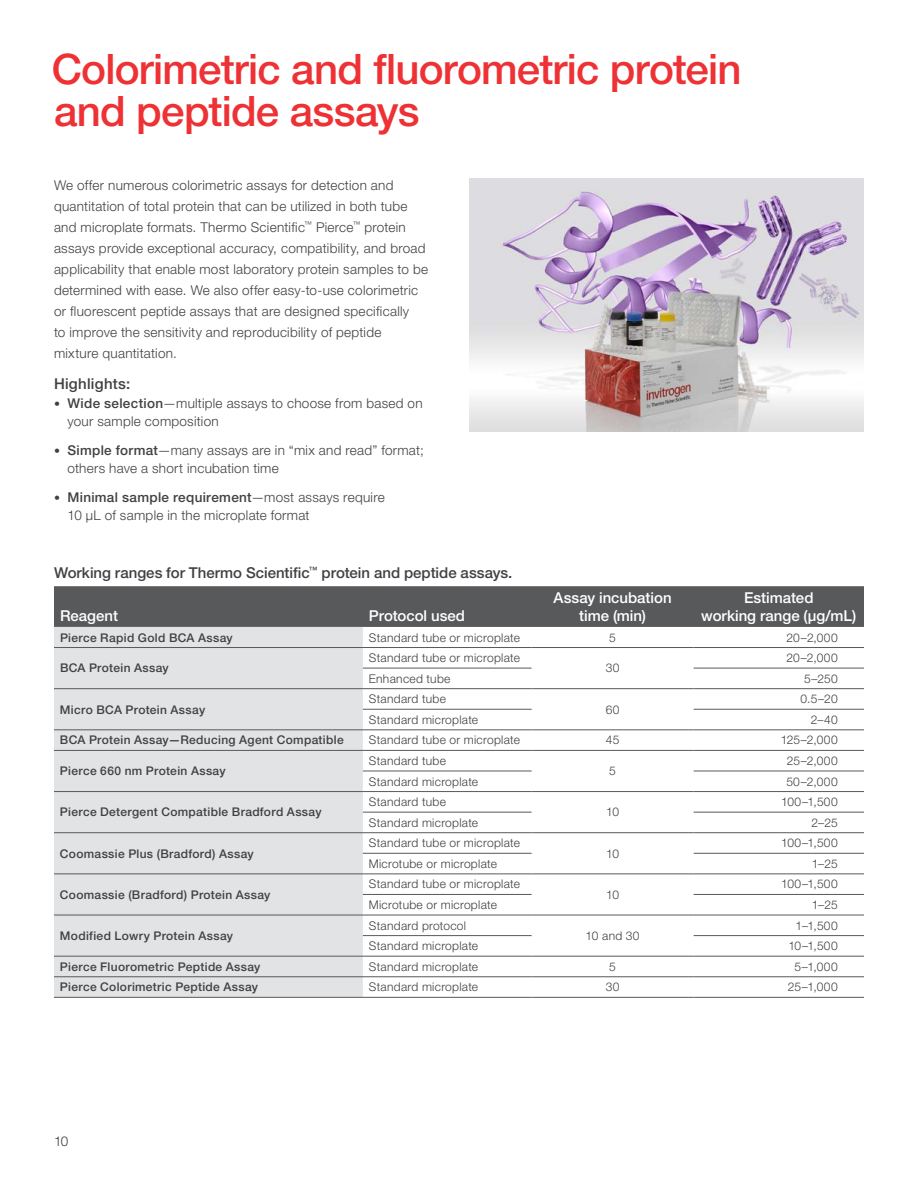
<style>
.page{position:relative;width:918px;height:1188px;background:#fff}
.page>*{position:absolute;margin:0;border:0;box-sizing:border-box;transform-origin:0 0}
.t1{font:500 42px/42px "Helvetica Neue LTW1 G";letter-spacing:-.02em;color:#ee3134}
.t2{font:500 15px/18px "Helvetica Neue LTW1 G";color:#fff;text-align:center}
.t3{font:500 15px "Helvetica Neue LTW1 G";color:#414042}
.t4{font:500 15px "Helvetica Neue LTW1 G";letter-spacing:.02em;color:#414042}
.t5{font:300 13.5px/21px "Helvetica Neue LTW1 G";letter-spacing:.02em;color:#414042}
.t6{font:300 12px "Helvetica Neue LTW1 G";letter-spacing:.025em;color:#414042}
.t7{font:500 12px "Helvetica Neue LTW1 G";letter-spacing:.025em;color:#414042}
.s1{font-size:12px}
.s2{font-weight:500}
</style>
<div class="page">
<div style="left:54px;top:586px;width:810px;height:41px;background:#58595b"></div>
<div style="left:54px;top:627px;width:309px;height:164px;background:#e2e3e4"></div>
<div style="left:54px;top:648px;width:309px;height:102px;background:#e2e3e4"></div>
<div style="left:54px;top:792px;width:309px;height:205px;background:#e2e3e4"></div>
<hr style="left:363px;top:709px;width:169px;height:1px;background:#58595b">
<hr style="left:694px;top:709px;width:170px;height:1px;background:#58595b">
<hr style="left:54px;top:730px;width:309px;height:1px;background:#58595b">
<hr style="left:363px;top:730px;width:169px;height:1px;background:#58595b">
<hr style="left:532px;top:730px;width:162px;height:1px;background:#58595b">
<hr style="left:694px;top:730px;width:170px;height:1px;background:#58595b">
<hr style="left:54px;top:750px;width:309px;height:1px;background:#58595b">
<hr style="left:363px;top:750px;width:169px;height:1px;background:#58595b">
<hr style="left:532px;top:750px;width:162px;height:1px;background:#58595b">
<hr style="left:694px;top:750px;width:170px;height:1px;background:#58595b">
<hr style="left:363px;top:771px;width:169px;height:1px;background:#58595b">
<hr style="left:694px;top:771px;width:170px;height:1px;background:#58595b">
<hr style="left:363px;top:791px;width:169px;height:1px;background:#58595b">
<hr style="left:694px;top:791px;width:170px;height:1px;background:#58595b">
<hr style="left:363px;top:812px;width:169px;height:1px;background:#58595b">
<hr style="left:694px;top:812px;width:170px;height:1px;background:#58595b">
<hr style="left:363px;top:832px;width:169px;height:1px;background:#58595b">
<hr style="left:694px;top:832px;width:170px;height:1px;background:#58595b">
<hr style="left:363px;top:853px;width:169px;height:1px;background:#58595b">
<hr style="left:694px;top:853px;width:170px;height:1px;background:#58595b">
<hr style="left:54px;top:874px;width:309px;height:1px;background:#58595b">
<hr style="left:363px;top:874px;width:169px;height:1px;background:#58595b">
<hr style="left:532px;top:874px;width:162px;height:1px;background:#58595b">
<hr style="left:694px;top:874px;width:170px;height:1px;background:#58595b">
<hr style="left:363px;top:894px;width:169px;height:1px;background:#58595b">
<hr style="left:694px;top:894px;width:170px;height:1px;background:#58595b">
<hr style="left:54px;top:915px;width:309px;height:1px;background:#58595b">
<hr style="left:363px;top:915px;width:169px;height:1px;background:#58595b">
<hr style="left:532px;top:915px;width:162px;height:1px;background:#58595b">
<hr style="left:694px;top:915px;width:170px;height:1px;background:#58595b">
<hr style="left:363px;top:935px;width:169px;height:1px;background:#58595b">
<hr style="left:694px;top:935px;width:170px;height:1px;background:#58595b">
<hr style="left:54px;top:956px;width:309px;height:1px;background:#58595b">
<hr style="left:363px;top:956px;width:169px;height:1px;background:#58595b">
<hr style="left:532px;top:956px;width:162px;height:1px;background:#58595b">
<hr style="left:694px;top:956px;width:170px;height:1px;background:#58595b">
<hr style="left:54px;top:977px;width:309px;height:1px;background:#58595b">
<hr style="left:363px;top:977px;width:169px;height:1px;background:#58595b">
<hr style="left:532px;top:977px;width:162px;height:1px;background:#58595b">
<hr style="left:694px;top:977px;width:170px;height:1px;background:#58595b">
<hr style="left:54px;top:997px;width:309px;height:1px;background:#58595b">
<hr style="left:363px;top:997px;width:169px;height:1px;background:#58595b">
<hr style="left:532px;top:997px;width:162px;height:1px;background:#58595b">
<hr style="left:694px;top:997px;width:170px;height:1px;background:#58595b">
<hr style="left:54px;top:647px;width:309px;height:1px;background:#58595b">
<hr style="left:363px;top:647px;width:169px;height:1px;background:#58595b">
<hr style="left:532px;top:647px;width:162px;height:1px;background:#58595b">
<hr style="left:694px;top:647px;width:170px;height:1px;background:#58595b">
<hr style="left:363px;top:668px;width:169px;height:1px;background:#58595b">
<hr style="left:694px;top:668px;width:170px;height:1px;background:#58595b">
<hr style="left:54px;top:688px;width:309px;height:1px;background:#58595b">
<hr style="left:363px;top:688px;width:169px;height:1px;background:#58595b">
<hr style="left:532px;top:688px;width:162px;height:1px;background:#58595b">
<hr style="left:694px;top:688px;width:170px;height:1px;background:#58595b">
<hr style="left:54px;top:791px;width:309px;height:1px;background:#58595b">
<hr style="left:532px;top:791px;width:162px;height:1px;background:#58595b">
<hr style="left:54px;top:832px;width:309px;height:1px;background:#58595b">
<hr style="left:532px;top:832px;width:162px;height:1px;background:#58595b">
<img style="left:470px;top:179px;width:394px;height:253px">
<h1 class="t1" style="left:52px;top:48px;width:691px">Colorimetric and fluorometric protein and peptide assays</h1>
<p class="t5" style="left:54px;top:174px;width:376px">We offer numerous colorimetric assays for detection and quantitation of total protein that can be utilized in both tube and microplate formats. Thermo Scientific<sup>™</sup> Pierce<sup>™</sup> protein assays provide exceptional accuracy, compatibility, and broad applicability that enable most laboratory protein samples to be determined with ease. We also offer easy-to-use colorimetric or fluorescent peptide assays that are designed specifically<br>to improve the sensitivity and reproducibility of peptide mixture quantitation.</p>
<p class="t4" style="left:54px;top:375px;width:78px">Highlights:</p>
<p class="t5" style="left:68px;top:394px;width:357px;line-height:18px;text-indent:-14px"><span class="s1">•</span> <span class="s2">Wide selection</span>—multiple assays to choose from based on your sample composition</p>
<p class="t5" style="left:68px;top:441px;width:358px;line-height:18px;text-indent:-14px"><span class="s1">•</span> <span class="s2">Simple format</span>—many assays are in “mix and read” format; others have a short incubation time</p>
<p class="t5" style="left:68px;top:488px;width:319px;line-height:18px;text-indent:-14px"><span class="s1">•</span> <span class="s2">Minimal sample requirement</span>—most assays require<br>10 µL of sample in the microplate format</p>
<p class="t3" style="left:54px;top:564px;width:460px">Working ranges for Thermo Scientific<sup>™</sup> protein and peptide assays.</p>
<p class="t2" style="left:60px;top:607px;width:60px">Reagent</p>
<p class="t2" style="left:369px;top:607px;width:98px">Protocol used</p>
<p class="t2" style="left:554px;top:589px;width:119px">Assay incubation time (min)</p>
<p class="t2" style="left:701px;top:589px;width:156px">Estimated<br>working range (μg/mL)</p>
<p class="t7" style="left:60px;top:630px;width:174px">Pierce Rapid Gold BCA Assay</p>
<p class="t6" style="left:369px;top:630px;width:153px">Standard tube or microplate</p>
<p class="t6" style="left:609px;top:630px;width:8px">5</p>
<p class="t6" style="left:787px;top:630px;width:53px">20–2,000</p>
<p class="t7" style="left:60px;top:661px;width:110px">BCA Protein Assay</p>
<p class="t6" style="left:369px;top:650px;width:153px">Standard tube or microplate</p>
<p class="t6" style="left:787px;top:650px;width:53px">20–2,000</p>
<p class="t6" style="left:606px;top:661px;width:15px">30</p>
<p class="t6" style="left:369px;top:671px;width:83px">Enhanced tube</p>
<p class="t6" style="left:804px;top:671px;width:35px">5–250</p>
<p class="t7" style="left:60px;top:702px;width:147px">Micro BCA Protein Assay</p>
<p class="t6" style="left:369px;top:692px;width:79px">Standard tube</p>
<p class="t6" style="left:801px;top:692px;width:39px">0.5–20</p>
<p class="t6" style="left:606px;top:702px;width:15px">60</p>
<p class="t6" style="left:369px;top:712px;width:111px">Standard microplate</p>
<p class="t6" style="left:811px;top:712px;width:29px">2–40</p>
<p class="t7" style="left:60px;top:733px;width:285px">BCA Protein Assay—Reducing Agent Compatible</p>
<p class="t6" style="left:369px;top:733px;width:153px">Standard tube or microplate</p>
<p class="t6" style="left:606px;top:733px;width:15px">45</p>
<p class="t6" style="left:781px;top:733px;width:58px">125–2,000</p>
<p class="t7" style="left:60px;top:764px;width:167px">Pierce 660 nm Protein Assay</p>
<p class="t6" style="left:369px;top:753px;width:79px">Standard tube</p>
<p class="t6" style="left:787px;top:753px;width:52px">25–2,000</p>
<p class="t6" style="left:609px;top:764px;width:8px">5</p>
<p class="t6" style="left:369px;top:774px;width:111px">Standard microplate</p>
<p class="t6" style="left:786px;top:774px;width:53px">50–2,000</p>
<p class="t7" style="left:60px;top:805px;width:263px">Pierce Detergent Compatible Bradford Assay</p>
<p class="t6" style="left:369px;top:795px;width:79px">Standard tube</p>
<p class="t6" style="left:781px;top:795px;width:58px">100–1,500</p>
<p class="t6" style="left:606px;top:805px;width:14px">10</p>
<p class="t6" style="left:369px;top:815px;width:111px">Standard microplate</p>
<p class="t6" style="left:811px;top:815px;width:28px">2–25</p>
<p class="t7" style="left:60px;top:846px;width:195px">Coomassie Plus (Bradford) Assay</p>
<p class="t6" style="left:369px;top:836px;width:153px">Standard tube or microplate</p>
<p class="t6" style="left:781px;top:836px;width:58px">100–1,500</p>
<p class="t6" style="left:606px;top:846px;width:14px">10</p>
<p class="t6" style="left:369px;top:856px;width:130px">Microtube or microplate</p>
<p class="t6" style="left:812px;top:856px;width:28px">1–25</p>
<p class="t7" style="left:60px;top:887px;width:212px">Coomassie (Bradford) Protein Assay</p>
<p class="t6" style="left:369px;top:877px;width:153px">Standard tube or microplate</p>
<p class="t6" style="left:781px;top:877px;width:58px">100–1,500</p>
<p class="t6" style="left:606px;top:887px;width:14px">10</p>
<p class="t6" style="left:369px;top:897px;width:130px">Microtube or microplate</p>
<p class="t6" style="left:812px;top:897px;width:28px">1–25</p>
<p class="t7" style="left:60px;top:928px;width:175px">Modified Lowry Protein Assay</p>
<p class="t6" style="left:369px;top:918px;width:99px">Standard protocol</p>
<p class="t6" style="left:796px;top:918px;width:44px">1–1,500</p>
<p class="t6" style="left:586px;top:928px;width:55px">10 and 30</p>
<p class="t6" style="left:369px;top:939px;width:111px">Standard microplate</p>
<p class="t6" style="left:788px;top:939px;width:51px">10–1,500</p>
<p class="t7" style="left:60px;top:959px;width:202px">Pierce Fluorometric Peptide Assay</p>
<p class="t6" style="left:369px;top:959px;width:111px">Standard microplate</p>
<p class="t6" style="left:609px;top:959px;width:8px">5</p>
<p class="t6" style="left:795px;top:959px;width:45px">5–1,000</p>
<p class="t7" style="left:60px;top:980px;width:200px">Pierce Colorimetric Peptide Assay</p>
<p class="t6" style="left:369px;top:980px;width:111px">Standard microplate</p>
<p class="t6" style="left:606px;top:980px;width:15px">30</p>
<p class="t6" style="left:788px;top:980px;width:51px">25–1,000</p>
<p class="t5" style="left:54px;top:1131px;width:16px">10</p>
</div>
